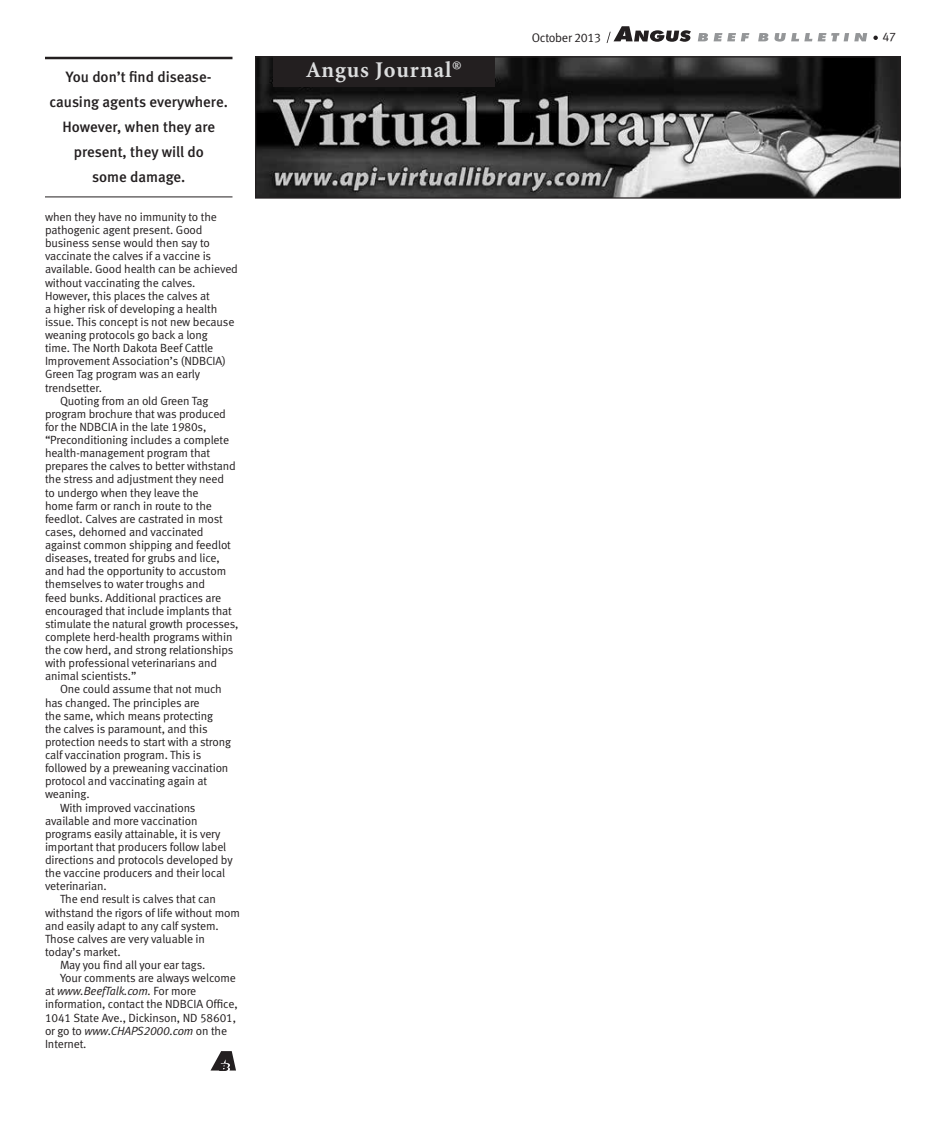
<style>
.page{position:relative;width:945px;height:1125px;background:#fff}
.page>*{position:absolute;margin:0;border:0;box-sizing:border-box;transform-origin:0 0}
.Sidebar_headline-rev{font:700 22.5px "Minion";letter-spacing:.04em;color:#dcddde}
.pull_quote{font:15px/25px "Meta Medium LF";color:#231f20;text-align:center}
.t1{font:12.5px "Meta Normal LF";letter-spacing:-.025em;color:#231f20}
.column_text{font:11.88px/13.1px "Meta Normal LF";letter-spacing:-.01em;color:#231f20}
.s1{font-style:italic}
</style>
<div class="page">
<svg style="left:211px;top:1051px;width:25px;height:20px"></svg>
<hr style="left:45px;top:57px;width:187px;height:2px;background:#231f20">
<hr style="left:45px;top:197px;width:187px;height:1px;background:#231f20">
<img style="left:257px;top:58px;width:642px;height:139px">
<div style="left:255px;top:56px;width:646px;height:143px;border:1px solid #231f20"></div>
<div style="left:273px;top:56px;width:222px;height:31px;background:#231f20"></div>
<svg style="left:698px;top:33px;width:10px;height:8px"></svg>
<svg style="left:714px;top:33px;width:35px;height:8px"></svg>
<svg style="left:758px;top:33px;width:10px;height:8px"></svg>
<svg style="left:775px;top:33px;width:37px;height:9px"></svg>
<svg style="left:818px;top:33px;width:49px;height:8px"></svg>
<svg style="left:607px;top:26px;width:84px;height:17px"></svg>
<svg style="left:873px;top:36px;width:5px;height:4px"></svg>
<p class="pull_quote" style="left:50px;top:64px;width:180px">You don’t find disease&shy;causing agents everywhere.<br>However, when they are present, they will do<br>some damage.</p>
<p class="Sidebar_headline-rev" style="left:306px;top:58px;width:157px">Angus Journal<sup>®</sup></p>
<p class="column_text" style="left:45px;top:210px;width:194px">when they have no immunity to the pathogenic agent present. Good business sense would then say to vaccinate the calves if a vaccine is available. Good health can be achieved without vaccinating the calves.<br>However, this places the calves at<br>a higher risk of developing a health issue. This concept is not new because weaning protocols go back a long<br>time. The North Dakota Beef Cattle<br>Improvement Association’s (NDBCIA)<br>Green Tag program was an early trendsetter.</p>
<p class="column_text" style="left:45px;top:394px;width:195px;text-indent:15px">Quoting from an old Green Tag program brochure that was produced for the NDBCIA in the late 1980s, “Preconditioning includes a complete health-management program that prepares the calves to better withstand the stress and adjustment they need<br>to undergo when they leave the<br>home farm or ranch in route to the feedlot. Calves are castrated in most cases, dehorned and vaccinated against common shipping and feedlot diseases, treated for grubs and lice, and had the opportunity to accustom themselves to water troughs and<br>feed bunks. Additional practices are encouraged that include implants that stimulate the natural growth processes, complete herd-health programs within the cow herd, and strong relationships with professional veterinarians and animal scientists.”</p>
<p class="column_text" style="left:45px;top:683px;width:188px;text-indent:15px">One could assume that not much has changed. The principles are<br>the same, which means protecting the calves is paramount, and this protection needs to start with a strong calf vaccination program. This is followed by a preweaning vaccination protocol and vaccinating again at weaning.</p>
<p class="column_text" style="left:45px;top:801px;width:189px;text-indent:15px">With improved vaccinations available and more vaccination programs easily attainable, it is very important that producers follow label directions and protocols developed by the vaccine producers and their local veterinarian.</p>
<p class="column_text" style="left:45px;top:893px;width:196px;text-indent:15px">The end result is calves that can withstand the rigors of life without mom and easily adapt to any calf system.<br>Those calves are very valuable in today’s market.</p>
<p class="column_text" style="left:60px;top:958px;width:147px">May you find all your ear tags.</p>
<p class="column_text" style="left:45px;top:971px;width:194px;text-indent:15px">Your comments are always welcome at <span class="s1">www.BeefTalk.com.</span> For more information, contact the NDBCIA Office,<br>1041 State Ave., Dickinson, ND 58601, or go to <span class="s1">www.CHAPS2000.com</span> on the<br>Internet.</p>
<p class="t1" style="left:532px;top:31px;width:71px">October 2013</p>
<p class="t1" style="left:882px;top:30px;width:15px">47</p>
</div>
